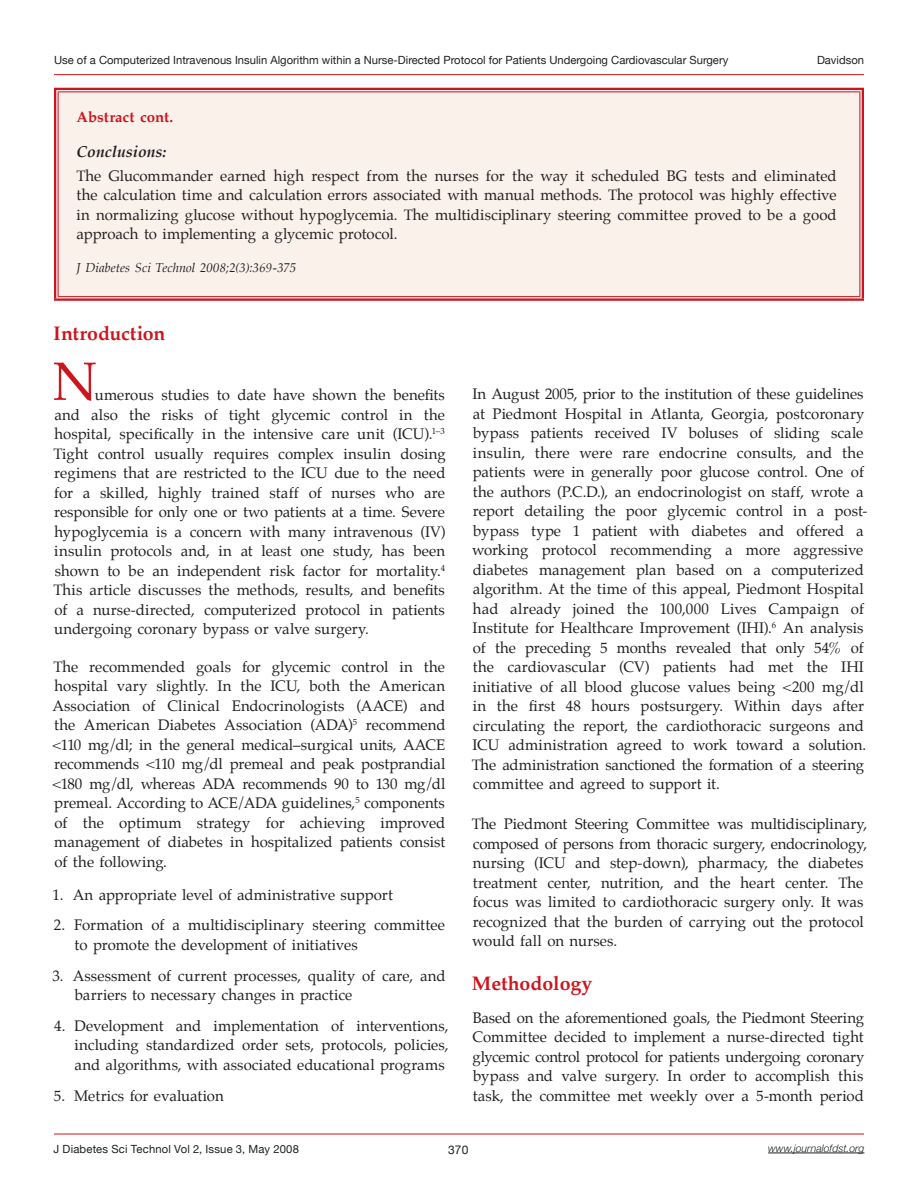
<style>
.page{position:relative;width:918px;height:1188px;background:#fff}
.page>*{position:absolute;margin:0;border:0;box-sizing:border-box;transform-origin:0 0}
.t1{font:54px "Palatino";color:#cd151d}
.t2{font:700 19.5px "Palatino";color:#cd151d}
.t3{font:italic 700 15.75px "Palatino";color:#231f20}
.t4{font:15px/19.5px "Palatino";color:#231f20}
.t5{font:700 15px "Palatino";color:#cd151d}
.t6{font:italic 12.75px "Palatino";letter-spacing:.005em;color:#231f20}
.t7{font:12px "Helvetica Neue";color:#231f20}
.t8{font:11.25px "Helvetica Neue";color:#231f20}
.t9{font:italic 300 10.5px "Helvetica Neue";color:#231f20}
</style>
<div class="page">
<hr style="left:54px;top:1134px;width:810px;height:1px;background:#cd151d">
<hr style="left:54px;top:74px;width:810px;height:1px;background:#cd151d">
<hr style="left:768px;top:1153px;width:96px;height:1px;background:#231f20">
<div style="left:56px;top:90px;width:806px;height:209px;background:#fbf1eb"></div>
<hr style="left:54px;top:88px;width:810px;height:4px;background:#ededf1">
<svg style="left:56px;top:92px;width:2px;height:204px"></svg>
<svg style="left:860px;top:92px;width:2px;height:204px"></svg>
<div style="left:54px;top:296px;width:810px;height:5px;background:#e8d1d6"></div>
<hr style="left:54px;top:88px;width:810px;height:2px;background:#cd151d">
<hr style="left:58px;top:91px;width:802px;height:1px;background:#cd151d">
<hr style="left:54px;top:90px;width:2px;height:208px;background:#cd151d">
<hr style="left:58px;top:92px;width:1px;height:204px;background:#cd151d">
<hr style="left:859px;top:92px;width:1px;height:204px;background:#cd151d">
<hr style="left:862px;top:90px;width:2px;height:208px;background:#cd151d">
<hr style="left:58px;top:296px;width:802px;height:1px;background:#cd151d">
<hr style="left:54px;top:298px;width:810px;height:3px;background:#cd151d">
<p class="t8" style="left:54px;top:53px;width:676px">Use of a Computerized Intravenous Insulin Algorithm within a Nurse-Directed Protocol for Patients Undergoing Cardiovascular Surgery</p>
<p class="t8" style="left:817px;top:53px;width:49px">Davidson</p>
<p class="t5" style="left:76px;top:108px;width:98px">Abstract cont.</p>
<p class="t3" style="left:76px;top:142px;width:91px">Conclusions:</p>
<p class="t4" style="left:76px;top:167px;width:762px;text-align:justify">The Glucommander earned high respect from the nurses for the way it scheduled BG tests and eliminated the calculation time and calculation errors associated with manual methods. The protocol was highly effective in normalizing glucose without hypoglycemia. The multidisciplinary steering committee proved to be a good approach to implementing a glycemic protocol.</p>
<p class="t6" style="left:76px;top:260px;width:221px">J Diabetes Sci Technol 2008;2(3):369-375</p>
<h2 class="t2" style="left:53px;top:321px;width:114px">Introduction</h2>
<h1 class="t1" style="left:53px;top:346px;width:46px">N</h1>
<p class="t4" style="left:53px;top:386px;width:394px;text-align:justify;text-indent:41px">umerous studies to date have shown the benefits and also the risks of tight glycemic control in the hospital, specifically in the intensive care unit (ICU).<sup>1–3<br></sup>Tight control usually requires complex insulin dosing regimens that are restricted to the ICU due to the need for a skilled, highly trained staff of nurses who are responsible for only one or two patients at a time. Severe hypoglycemia is a concern with many intravenous (IV) insulin protocols and, in at least one study, has been shown to be an independent risk factor for mortality.<sup>4<br></sup>This article discusses the methods, results, and benefits of a nurse-directed, computerized protocol in patients undergoing coronary bypass or valve surgery.</p>
<p class="t4" style="left:52px;top:658px;width:395px;text-align:justify">The recommended goals for glycemic control in the hospital vary slightly. In the ICU, both the American Association of Clinical Endocrinologists (AACE) and the American Diabetes Association (ADA)<sup>5</sup> recommend &lt;110 mg/dl; in the general medical–surgical units, AACE recommends &lt;110 mg/dl premeal and peak postprandial &lt;180 mg/dl, whereas ADA recommends 90 to 130 mg/dl premeal. According to ACE/ADA guidelines,<sup>5</sup> components of the optimum strategy for achieving improved management of diabetes in hospitalized patients consist of the following.</p>
<p class="t4" style="left:73px;top:880px;width:374px;line-height:30.8px">An appropriate level of administrative support<br>Formation of a multidisciplinary steering committee</p>
<p class="t4" style="left:73px;top:931px;width:374px;line-height:30.8px">to promote the development of initiatives<br>Assessment of current processes, quality of care, and</p>
<p class="t4" style="left:75px;top:981px;width:376px;line-height:30.8px">barriers to necessary changes in practice<br>Development and implementation of interventions,</p>
<p class="t4" style="left:75px;top:1037px;width:375px">including standardized order sets, protocols, policies, and algorithms, with associated educational programs</p>
<p class="t4" style="left:74px;top:1087px;width:151px">Metrics for evaluation</p>
<p class="t4" style="left:52px;top:880px;width:14px;line-height:30.8px">1.<br>2.</p>
<p class="t4" style="left:52px;top:967px;width:13px">3.</p>
<p class="t4" style="left:54px;top:1017px;width:13px">4.</p>
<p class="t4" style="left:54px;top:1087px;width:13px">5.</p>
<p class="t4" style="left:472px;top:386px;width:397px">In August 2005, prior to the institution of these guidelines at Piedmont Hospital in Atlanta, Georgia, postcoronary bypass patients received IV boluses of sliding scale insulin, there were rare endocrine consults, and the patients were in generally poor glucose control. One of the authors (P.C.D.), an endocrinologist on staff, wrote a report detailing the poor glycemic control in a post&shy;bypass type 1 patient with diabetes and offered a working protocol recommending a more aggressive diabetes management plan based on a computerized algorithm. At the time of this appeal, Piedmont Hospital had already joined the 100,000 Lives Campaign of Institute for Healthcare Improvement (IHI).<sup>6</sup> An analysis of the preceding 5 months revealed that only 54% of the cardiovascular (CV) patients had met the IHI initiative of all blood glucose values being &lt;200 mg/dl in the first 48 hours postsurgery. Within days after circulating the report, the cardiothoracic surgeons and ICU administration agreed to work toward a solution.<br>The administration sanctioned the formation of a steering committee and agreed to support it.</p>
<p class="t4" style="left:472px;top:815px;width:397px">The Piedmont Steering Committee was multidisciplinary, composed of persons from thoracic surgery, endocrinology, nursing (ICU and step-down), pharmacy, the diabetes treatment center, nutrition, and the heart center. The focus was limited to cardiothoracic surgery only. It was recognized that the burden of carrying out the protocol would fall on nurses.</p>
<h2 class="t2" style="left:472px;top:971px;width:122px">Methodology</h2>
<p class="t4" style="left:473px;top:1009px;width:393px;text-align:justify">Based on the aforementioned goals, the Piedmont Steering Committee decided to implement a nurse-directed tight glycemic control protocol for patients undergoing coronary bypass and valve surgery. In order to accomplish this task, the committee met weekly over a 5-month period</p>
<p class="t8" style="left:54px;top:1142px;width:247px">J Diabetes Sci Technol Vol 2, Issue 3, May 2008</p>
<p class="t9" style="left:768px;top:1142px;width:98px">www.journalofdst.org</p>
<p class="t7" style="left:448px;top:1143px;width:22px">370</p>
</div>
